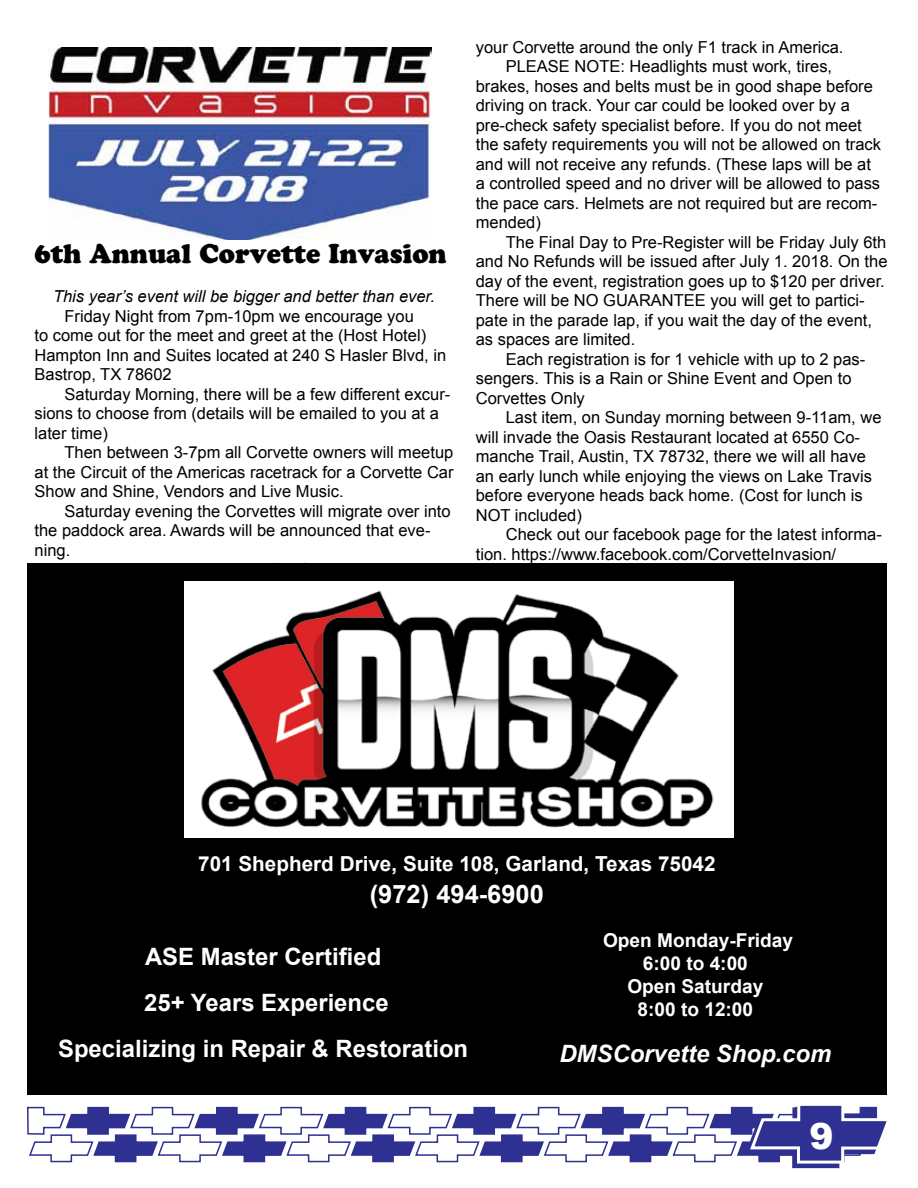
<style>
.page{position:relative;width:918px;height:1188px;background:#fff}
.page>*{position:absolute;margin:0;border:0;box-sizing:border-box;transform-origin:0 0}
.t1{font:900 36px "Arial";color:#fff}
.t2{font:27px "Cooper Black Std";color:#000;scale:.95 1}
.t3{font:700 25.5px "Arial";color:#fff}
.t4{font:700 23.85px/46.2px "Arial";color:#fff;text-align:center}
.t5{font:italic 700 23.85px "Arial";color:#fff}
.t6{font:700 20.7px "Arial";color:#fff}
.t7{font:700 19.05px/23px "Arial";color:#fff;text-align:center}
.t8{font:16.5px/19.5px "Arial";color:#000}
.t9{font:italic 16.5px "Arial";color:#000}
</style>
<div class="page">
<svg style="left:27px;top:1105px;width:860px;height:64px"></svg>
<div style="left:27px;top:563px;width:860px;height:532px;background:#000"></div>
<img style="left:185px;top:581px;width:549px;height:257px">
<img style="left:48px;top:48px;width:384px;height:192px">
<h2 class="t2" style="left:35px;top:237px;width:435px">6th Annual Corvette Invasion</h2>
<p class="t9" style="left:53px;top:286px;width:384px">This year’s event will be bigger and better than ever.</p>
<p class="t8" style="left:35px;top:306px;width:413px;text-indent:30px">Friday Night from 7pm-10pm we encourage you<br>to come out for the meet and greet at the (Host Hotel)<br>Hampton Inn and Suites located at 240 S Hasler Blvd, in Bastrop, TX 78602</p>
<p class="t8" style="left:35px;top:384px;width:417px;text-indent:30px">Saturday Morning, there will be a few different excur&shy;sions to choose from (details will be emailed to you at a later time)</p>
<p class="t8" style="left:35px;top:443px;width:421px;text-align:justify;text-indent:30px">Then between 3-7pm all Corvette owners will meetup at the Circuit of the Americas racetrack for a Corvette Car Show and Shine, Vendors and Live Music.</p>
<p class="t8" style="left:35px;top:501px;width:418px;text-indent:30px">Saturday evening the Corvettes will migrate over into the paddock area. Awards will be announced that eve&shy;ning.</p>
<p class="t8" style="left:476px;top:37px;width:369px">your Corvette around the only F1 track in America.</p>
<p class="t8" style="left:506px;top:57px;width:328px">PLEASE NOTE: Headlights must work, tires,</p>
<p class="t8" style="left:476px;top:76px;width:399px">brakes, hoses and belts must be in good shape before</p>
<p class="t8" style="left:476px;top:96px;width:376px">driving on track. Your car could be looked over by a</p>
<p class="t8" style="left:476px;top:115px;width:388px">pre-check safety specialist before. If you do not meet</p>
<p class="t8" style="left:476px;top:135px;width:407px">the safety requirements you will not be allowed on track</p>
<p class="t8" style="left:476px;top:154px;width:397px">and will not receive any refunds. (These laps will be at</p>
<p class="t8" style="left:476px;top:174px;width:406px">a controlled speed and no driver will be allowed to pass</p>
<p class="t8" style="left:476px;top:193px;width:403px">the pace cars. Helmets are not required but are recom-</p>
<p class="t8" style="left:476px;top:213px;width:67px">mended)</p>
<p class="t8" style="left:506px;top:232px;width:382px">The Final Day to Pre-Register will be Friday July 6th</p>
<p class="t8" style="left:476px;top:252px;width:413px">and No Refunds will be issued after July 1. 2018. On the</p>
<p class="t8" style="left:476px;top:271px;width:411px">day of the event, registration goes up to $120 per driver.</p>
<p class="t8" style="left:476px;top:291px;width:390px">There will be NO GUARANTEE you will get to partici-</p>
<p class="t8" style="left:476px;top:310px;width:398px">pate in the parade lap, if you wait the day of the event,</p>
<p class="t8" style="left:476px;top:330px;width:161px">as spaces are limited.</p>
<p class="t8" style="left:506px;top:349px;width:361px">Each registration is for 1 vehicle with up to 2 pas-</p>
<p class="t8" style="left:476px;top:369px;width:377px">sengers. This is a Rain or Shine Event and Open to</p>
<p class="t8" style="left:476px;top:388px;width:111px">Corvettes Only</p>
<p class="t8" style="left:506px;top:408px;width:377px">Last item, on Sunday morning between 9-11am, we</p>
<p class="t8" style="left:476px;top:427px;width:386px">will invade the Oasis Restaurant located at 6550 Co-</p>
<p class="t8" style="left:476px;top:447px;width:392px">manche Trail, Austin, TX 78732, there we will all have</p>
<p class="t8" style="left:476px;top:466px;width:398px">an early lunch while enjoying the views on Lake Travis</p>
<p class="t8" style="left:476px;top:486px;width:389px">before everyone heads back home. (Cost for lunch is</p>
<p class="t8" style="left:476px;top:505px;width:108px">NOT included)</p>
<p class="t8" style="left:506px;top:525px;width:378px">Check out our facebook page for the latest informa-</p>
<p class="t8" style="left:476px;top:544px;width:362px">tion. https://www.facebook.com/CorvetteInvasion/</p>
<p class="t6" style="left:198px;top:850px;width:519px">701 Shepherd Drive, Suite 108, Garland, Texas 75042</p>
<h3 class="t3" style="left:370px;top:877px;width:176px">(972) 494-6900</h3>
<p class="t7" style="left:603px;top:929px;width:192px">Open Monday-Friday<br>6:00 to 4:00<br>Open Saturday<br>8:00 to 12:00</p>
<h3 class="t5" style="left:559px;top:1038px;width:274px">DMSCorvette Shop.com</h3>
<h3 class="t4" style="left:58px;top:934px;width:412px">ASE Master Certified<br>25+ Years Experience<br>Specializing in Repair &amp; Restoration</h3>
<h1 class="t1" style="left:809px;top:1110px;width:26px">9</h1>
</div>
